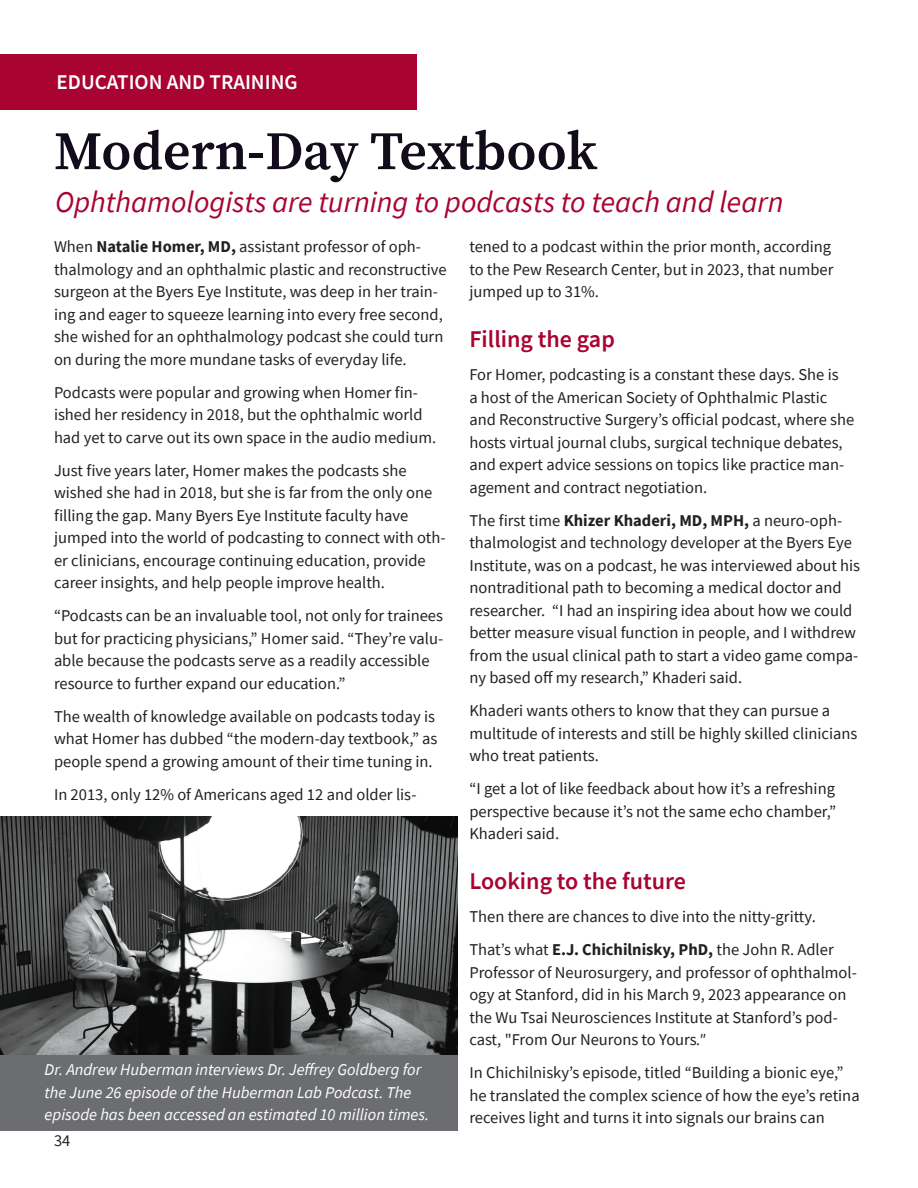
<style>
.page{position:relative;width:918px;height:1188px;background:#fff}
.page>*{position:absolute;margin:0;border:0;box-sizing:border-box;transform-origin:0 0}
.Annual_Report_Headline_2023{font:600 54px "Source Serif Pro";color:#120b19}
.Annual_Report_Dek_2023{font:italic 30px "Source Sans Pro";color:#a90332}
.Annual_Report_Subhed_2023{font:600 24px "Source Sans Pro";color:#a90332}
.t1{font:600 21px "Source Sans Pro";color:#fff}
.Annual_Report_Paragraph_Style{font:16.5px/22.5px "Source Sans Pro";color:#231f20}
.Annual_Report_Captions_2023{font:italic 16.5px/22.5px "Source Sans Pro";color:#fff}
.s1{font-weight:700}
.s2{font-style:italic}
</style>
<div class="page">
<div style="left:0;top:54px;width:417px;height:56px;background:#a90332"></div>
<img style="left:0;top:817px;width:457px;height:238px">
<div style="left:0;top:1055px;width:458px;height:76px;background:#6c6d70"></div>
<p class="t1" style="left:57px;top:68px;width:243px">EDUCATION AND TRAINING</p>
<p class="Annual_Report_Headline_2023" style="left:54px;top:114px;width:545px">Modern-Day Textbook</p>
<p class="Annual_Report_Dek_2023" style="left:55px;top:183px;width:730px">Ophthamologists are turning to podcasts to teach and learn</p>
<p class="Annual_Report_Paragraph_Style" style="left:54px;top:236px;width:394px">When <span class="s1">Natalie Homer, MD,</span> assistant professor of oph&shy;thalmology and an ophthalmic plastic and reconstructive surgeon at the Byers Eye Institute, was deep in her train&shy;ing and eager to squeeze learning into every free second, she wished for an ophthalmology podcast she could turn on during the more mundane tasks of everyday life.</p>
<p class="Annual_Report_Paragraph_Style" style="left:54px;top:381px;width:384px">Podcasts were popular and growing when Homer fin&shy;ished her residency in 2018, but the ophthalmic world had yet to carve out its own space in the audio medium.</p>
<p class="Annual_Report_Paragraph_Style" style="left:54px;top:459px;width:393px">Just five years later, Homer makes the podcasts she wished she had in 2018, but she is far from the only one filling the gap. Many Byers Eye Institute faculty have jumped into the world of podcasting to connect with oth&shy;er clinicians, encourage continuing education, provide career insights, and help people improve health.</p>
<p class="Annual_Report_Paragraph_Style" style="left:54px;top:605px;width:391px">“Podcasts can be an invaluable tool, not only for trainees but for practicing physicians,” Homer said. “They’re valu&shy;able because the podcasts serve as a readily accessible resource to further expand our education.”</p>
<p class="Annual_Report_Paragraph_Style" style="left:54px;top:705px;width:385px">The wealth of knowledge available on podcasts today is what Homer has dubbed “the modern-day textbook,” as people spend a growing amount of their time tuning in.</p>
<p class="Annual_Report_Paragraph_Style" style="left:54px;top:783px;width:364px">In 2013, only 12% of Americans aged 12 and older lis-</p>
<p class="Annual_Report_Captions_2023" style="left:45px;top:1058px;width:386px">Dr. Andrew Huberman interviews Dr. Jeffrey Goldberg for the June 26 episode of the Huberman Lab Podcast. The episode has been accessed an estimated 10 million times.</p>
<p class="Annual_Report_Paragraph_Style" style="left:54px;top:1130px;width:18px">34</p>
<p class="Annual_Report_Paragraph_Style" style="left:469px;top:236px;width:366px">tened to a podcast within the prior month, according to the Pew Research Center, but in 2023, that number jumped up to 31%.</p>
<p class="Annual_Report_Subhed_2023" style="left:469px;top:324px;width:147px">Filling the gap</p>
<p class="Annual_Report_Paragraph_Style" style="left:469px;top:363px;width:386px">For Homer, podcasting is a constant these days. She is<br>a host of the American Society of Ophthalmic Plastic and Reconstructive Surgery’s official podcast, where she hosts virtual journal clubs, surgical technique debates, and expert advice sessions on topics like practice man&shy;agement and contract negotiation.</p>
<p class="Annual_Report_Paragraph_Style" style="left:469px;top:509px;width:392px">The first time <span class="s1">Khizer Khaderi, MD, MPH,</span> a neuro-oph&shy;thalmologist and technology developer at the Byers Eye Institute, was on a podcast, he was interviewed about his nontraditional path to becoming a medical doctor and researcher. “I had an inspiring idea about how we could better measure visual function in people, and I withdrew from the usual clinical path to start a video game compa&shy;ny based off my research,” Khaderi said.</p>
<p class="Annual_Report_Paragraph_Style" style="left:469px;top:699px;width:390px">Khaderi wants others to know that they can pursue a multitude of interests and still be highly skilled clinicians who treat patients.</p>
<p class="Annual_Report_Paragraph_Style" style="left:469px;top:777px;width:368px;text-align:justify">“I get a lot of like feedback about how it’s a refreshing perspective because it’s not the same echo chamber,” Khaderi said.</p>
<p class="Annual_Report_Subhed_2023" style="left:469px;top:865px;width:218px">Looking to the future</p>
<p class="Annual_Report_Paragraph_Style" style="left:469px;top:905px;width:348px">Then there are chances to dive into the nitty-gritty.</p>
<p class="Annual_Report_Paragraph_Style" style="left:469px;top:938px;width:389px">That’s what <span class="s1">E.J. Chichilnisky, PhD,</span> the John R. Adler Professor of Neurosurgery, and professor of ophthalmol&shy;ogy at Stanford, did in his March 9, 2023 appearance on the Wu Tsai Neurosciences Institute at Stanford’s pod&shy;cast, "From Our Neurons to Yours<span class="s2">."</span></p>
<p class="Annual_Report_Paragraph_Style" style="left:469px;top:1061px;width:392px">In Chichilnisky’s episode, titled “Building a bionic eye,” he translated the complex science of how the eye’s retina receives light and turns it into signals our brains can</p>
</div>
